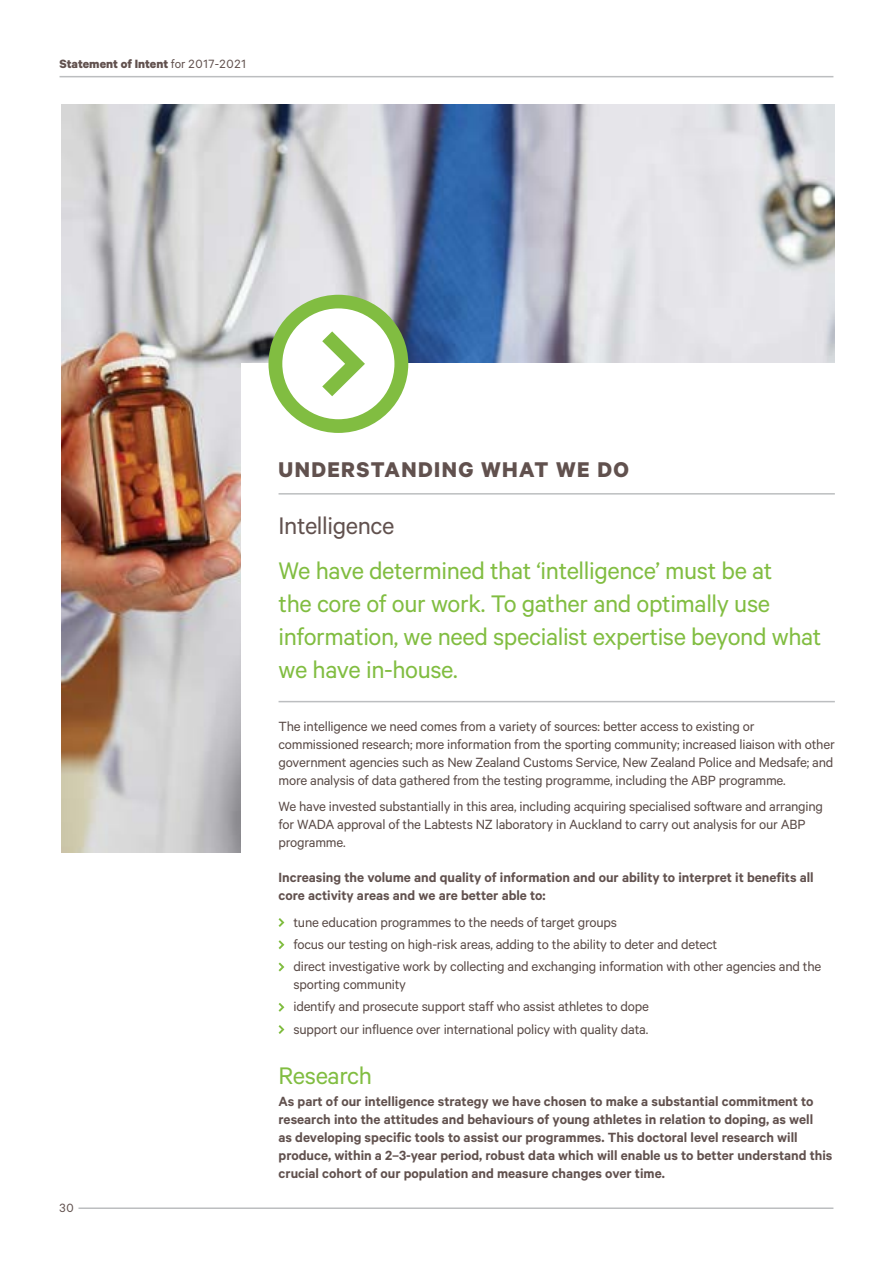
<style>
.page{position:relative;width:893px;height:1263px;background:#fff}
.page>*{position:absolute;margin:0;border:0;box-sizing:border-box;transform-origin:0 0}
.t1{font:27px/33px "Calibre";letter-spacing:-.015em;color:#81bd41}
.t2{font:27px "Calibre";letter-spacing:-.015em;color:#61514e}
.t3{font:700 24px "Calibre";letter-spacing:.06em;color:#61514e}
.t4{font:15px/18px "Calibre";letter-spacing:-.015em;color:#594a46}
.t5{font:600 15px/18px "Calibre";color:#61514e}
.t6{font:700 13.5px "Calibre";color:#61514e}
.t7{font:13.5px "Calibre";color:#61514e}
.s1{font-weight:400}
</style>
<div class="page">
<img style="left:62px;top:104px;width:772px;height:749px">
<div style="left:242px;top:364px;width:615px;height:782px;background:#fff"></div>
<hr style="left:279px;top:701px;width:556px;height:1px;background:#bcbec0">
<hr style="left:279px;top:493px;width:556px;height:2px;background:#bcbec0">
<svg style="left:268px;top:295px;width:140px;height:138px"></svg>
<svg style="left:279px;top:918px;width:5px;height:9px"></svg>
<svg style="left:279px;top:940px;width:5px;height:9px"></svg>
<svg style="left:279px;top:962px;width:5px;height:9px"></svg>
<svg style="left:279px;top:1003px;width:5px;height:9px"></svg>
<svg style="left:279px;top:1025px;width:5px;height:9px"></svg>
<hr style="left:60px;top:76px;width:773px;height:1px;background:#bcbec0">
<hr style="left:78px;top:1207px;width:755px;height:2px;background:#bcbec0">
<p class="t6" style="left:60px;top:56px;width:188px">Statement of Intent <span class="s1">for 2017-2021</span></p>
<p class="t7" style="left:60px;top:1200px;width:16px">30</p>
<h2 class="t3" style="left:279px;top:455px;width:352px">UNDERSTANDING WHAT WE DO</h2>
<h1 class="t2" style="left:279px;top:509px;width:117px">Intelligence</h1>
<h1 class="t1" style="left:279px;top:553px;width:544px">We have determined that ‘intelligence’ must be at<br>the core of our work. To gather and optimally use information, we need specialist expertise beyond what we have in-house.</h1>
<p class="t4" style="left:279px;top:716px;width:558px">The intelligence we need comes from a variety of sources: better access to existing or commissioned research; more information from the sporting community; increased liaison with other government agencies such as New Zealand Customs Service, New Zealand Police and Medsafe; and more analysis of data gathered from the testing programme, including the ABP programme.</p>
<p class="t4" style="left:279px;top:797px;width:546px">We have invested substantially in this area, including acquiring specialised software and arranging for WADA approval of the Labtests NZ laboratory in Auckland to carry out analysis for our ABP programme.</p>
<p class="t5" style="left:279px;top:868px;width:537px">Increasing the volume and quality of information and our ability to interpret it benefits all core activity areas and we are better able to:</p>
<p class="t4" style="left:293px;top:910px;width:529px;line-height:22.2px">tune education programmes to the needs of target groups<br>focus our testing on high-risk areas, adding to the ability to deter and detect<br>direct investigative work by collecting and exchanging information with other agencies and the</p>
<p class="t4" style="left:293px;top:973px;width:357px;line-height:22.2px">sporting community<br>identify and prosecute support staff who assist athletes to dope support our influence over international policy with quality data.</p>
<h1 class="t1" style="left:279px;top:1058px;width:95px">Research</h1>
<p class="t5" style="left:279px;top:1092px;width:555px">As part of our intelligence strategy we have chosen to make a substantial commitment to research into the attitudes and behaviours of young athletes in relation to doping, as well<br>as developing specific tools to assist our programmes. This doctoral level research will produce, within a 2–3-year period, robust data which will enable us to better understand this crucial cohort of our population and measure changes over time.</p>
</div>
